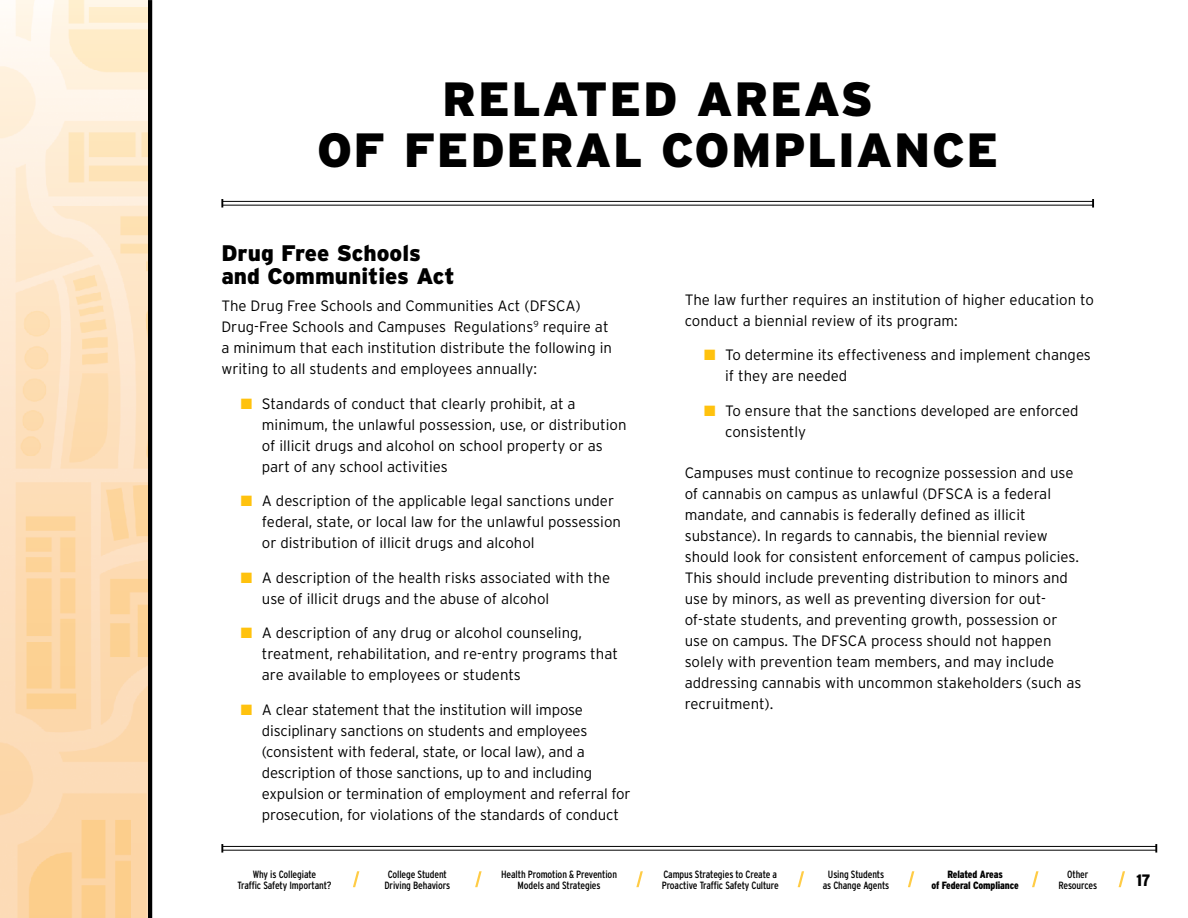
<style>
.page{position:relative;width:1188px;height:918px;background:#fff}
.page>*{position:absolute;margin:0;border:0;box-sizing:border-box;transform-origin:0 0}
.Heading_1{font:900 48px/51px "Interstate";letter-spacing:.03em;color:#000;text-align:center}
.t1{font:900 22.5px/22.5px "Interstate";color:#000}
.t2{font:900 condensed 16.5px "Interstate";color:#000}
.t3{font:300 15px/21px "Interstate";color:#000}
.t4{font:condensed 10.5px/10.5px "Interstate";letter-spacing:-.01em;color:#000;text-align:center}
.t5{font:900 condensed 10.5px/10.5px "Interstate";letter-spacing:-.01em;color:#000;text-align:center}
.s1{color:#ffc20e}
</style>
<div class="page">
<svg style="left:147px;top:0;width:5px;height:918px;background:#322c24"></svg>
<hr style="left:222px;top:850px;width:934px;height:1px;background:#000">
<hr style="left:222px;top:846px;width:934px;height:1px;background:#000">
<svg style="left:1155px;top:844px;width:2px;height:9px"></svg>
<svg style="left:221px;top:844px;width:2px;height:9px"></svg>
<svg style="left:353px;top:871px;width:6px;height:16px"></svg>
<svg style="left:475px;top:871px;width:7px;height:16px"></svg>
<svg style="left:636px;top:871px;width:7px;height:16px"></svg>
<svg style="left:798px;top:871px;width:6px;height:16px"></svg>
<svg style="left:908px;top:871px;width:6px;height:16px"></svg>
<svg style="left:1119px;top:871px;width:6px;height:16px"></svg>
<hr style="left:222px;top:205px;width:871px;height:1px;background:#000">
<hr style="left:222px;top:201px;width:871px;height:1px;background:#000">
<svg style="left:1092px;top:199px;width:2px;height:9px"></svg>
<svg style="left:221px;top:199px;width:2px;height:9px"></svg>
<svg style="left:1032px;top:871px;width:7px;height:16px"></svg>
<svg style="left:0;top:0;width:147px;height:918px;background:#fde0bc"></svg>
<p class="Heading_1" style="left:317px;top:73px;width:683px">RELATED AREAS<br>OF FEDERAL COMPLIANCE</p>
<p class="t1" style="left:221px;top:242px;width:235px">Drug Free Schools and Communities Act</p>
<p class="t3" style="left:221px;top:295px;width:392px">The Drug Free Schools and Communities Act (DFSCA)<br>Drug-Free Schools and Campuses Regulations<sup>9</sup> require at a minimum that each institution distribute the following in writing to all students and employees annually:</p>
<p class="t3" style="left:262px;top:393px;width:366px;text-indent:-21px"><span class="s1">■</span> Standards of conduct that clearly prohibit, at a minimum, the unlawful possession, use, or distribution of illicit drugs and alcohol on school property or as part of any school activities</p>
<p class="t3" style="left:262px;top:490px;width:361px;text-indent:-21px"><span class="s1">■</span> A description of the applicable legal sanctions under federal, state, or local law for the unlawful possession or distribution of illicit drugs and alcohol</p>
<p class="t3" style="left:262px;top:567px;width:350px;text-indent:-21px"><span class="s1">■</span> A description of the health risks associated with the use of illicit drugs and the abuse of alcohol</p>
<p class="t3" style="left:262px;top:622px;width:358px;text-indent:-21px"><span class="s1">■</span> A description of any drug or alcohol counseling, treatment, rehabilitation, and re-entry programs that are available to employees or students</p>
<p class="t3" style="left:262px;top:699px;width:370px;text-indent:-21px"><span class="s1">■</span> A clear statement that the institution will impose disciplinary sanctions on students and employees (consistent with federal, state, or local law), and a description of those sanctions, up to and including expulsion or termination of employment and referral for prosecution, for violations of the standards of conduct</p>
<p class="t3" style="left:685px;top:289px;width:411px">The law further requires an institution of higher education to conduct a biennial review of its program:</p>
<p class="t3" style="left:725px;top:344px;width:367px;text-indent:-21px"><span class="s1">■</span> To determine its effectiveness and implement changes if they are needed</p>
<p class="t3" style="left:725px;top:400px;width:355px;text-indent:-21px"><span class="s1">■</span> To ensure that the sanctions developed are enforced consistently</p>
<p class="t3" style="left:685px;top:462px;width:398px">Campuses must continue to recognize possession and use of cannabis on campus as unlawful (DFSCA is a federal mandate, and cannabis is federally defined as illicit substance). In regards to cannabis, the biennial review should look for consistent enforcement of campus policies.<br>This should include preventing distribution to minors and use by minors, as well as preventing diversion for out&shy;of-state students, and preventing growth, possession or use on campus. The DFSCA process should not happen solely with prevention team members, and may include addressing cannabis with uncommon stakeholders (such as recruitment).</p>
<p class="t4" style="left:238px;top:869px;width:95px">Why is Collegiate<br>Traffic Safety Important?</p>
<p class="t4" style="left:384px;top:869px;width:67px">College Student<br>Driving Behaviors</p>
<p class="t4" style="left:501px;top:869px;width:117px">Health Promotion &amp; Prevention<br>Models and Strategies</p>
<p class="t4" style="left:662px;top:869px;width:119px;text-align:left">Campus Strategies to Create a<br>Proactive Traffic Safety Culture</p>
<p class="t4" style="left:823px;top:869px;width:68px">Using Students as Change Agents</p>
<p class="t4" style="left:1058px;top:869px;width:40px">Other<br>Resources</p>
<p class="t5" style="left:931px;top:869px;width:89px">Related Areas<br>of Federal Compliance</p>
<p class="t2" style="left:1136px;top:871px;width:16px">17</p>
</div>
